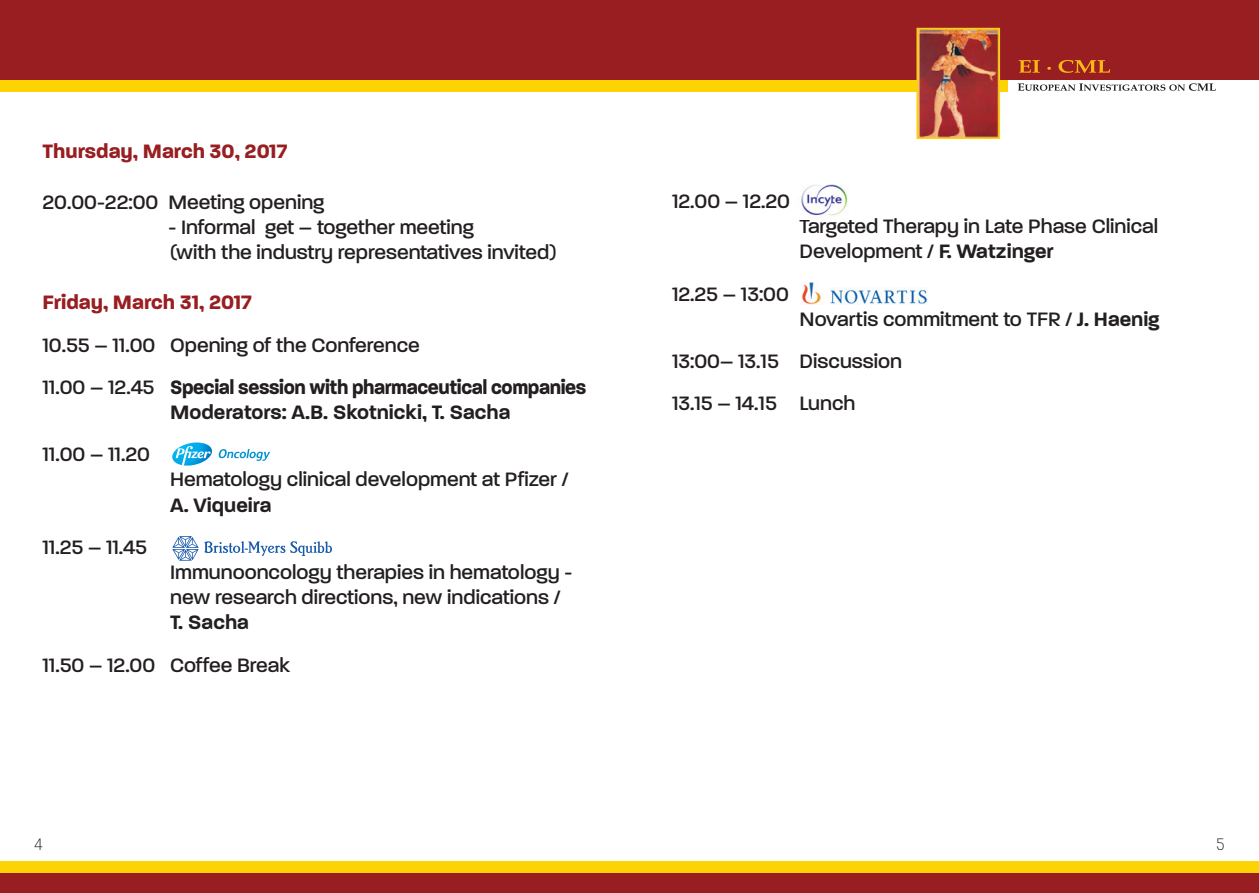
<style>
.page{position:relative;width:1259px;height:893px;background:#fff}
.page>*{position:absolute;margin:0;border:0;box-sizing:border-box;transform-origin:0 0}
.t1{font:500 21px/25.2px "Paralucent";color:#231f20}
.t2{font:600 21px "Paralucent";color:#231f20}
.t3{font:700 21px "Paralucent";color:#981e21}
.t4{font:200 18px "Paralucent Cond";color:#231f20}
.s1{font-weight:700}
.s2{font-weight:600}
</style>
<div class="page">
<div style="left:617px;top:80px;width:391px;height:12px;background:#fed304"></div>
<div style="left:617px;top:0;width:642px;height:80px;background:#981e21"></div>
<svg style="left:1017px;top:83px;width:198px;height:8px"></svg>
<svg style="left:1018px;top:60px;width:92px;height:13px"></svg>
<div style="left:0;top:80px;width:642px;height:12px;background:#fed304"></div>
<div style="left:0;top:0;width:642px;height:80px;background:#981e21"></div>
<div style="left:629px;top:861px;width:630px;height:12px;background:#fed304"></div>
<div style="left:0;top:861px;width:629px;height:12px;background:#fed304"></div>
<div style="left:629px;top:873px;width:630px;height:20px;background:#981e21"></div>
<div style="left:0;top:873px;width:629px;height:20px;background:#981e21"></div>
<img style="left:918px;top:30px;width:80px;height:107px">
<div style="left:916px;top:28px;width:84px;height:111px;border:1px solid #fed304"></div>
<img style="left:801px;top:184px;width:47px;height:32px">
<img style="left:802px;top:282px;width:125px;height:23px">
<svg style="left:172px;top:442px;width:40px;height:24px"></svg>
<svg style="left:219px;top:449px;width:51px;height:12px"></svg>
<svg style="left:172px;top:536px;width:160px;height:25px"></svg>
<p class="t3" style="left:43px;top:139px;width:246px">Thursday, March 30, 2017</p>
<p class="t1" style="left:43px;top:189px;width:283px">20.00-22:00 Meeting opening</p>
<p class="t1" style="left:169px;top:214px;width:389px">- Informal get – together meeting<br>(with the industry representatives invited)</p>
<p class="t3" style="left:43px;top:290px;width:211px">Friday, March 31, 2017</p>
<p class="t1" style="left:43px;top:324px;width:545px;line-height:42.2px">10.55 – 11.00 Opening of the Conference<br>11.00 – 12.45 <span class="s1">Special session with pharmaceutical companies</span></p>
<p class="t2" style="left:170px;top:400px;width:342px">Moderators: A.B. Skotnicki, T. Sacha</p>
<p class="t1" style="left:43px;top:442px;width:109px">11.00 – 11.20</p>
<p class="t1" style="left:170px;top:467px;width:400px">Hematology clinical development at Pfizer /</p>
<p class="t2" style="left:170px;top:492px;width:103px">A. Viqueira</p>
<p class="t1" style="left:43px;top:534px;width:106px">11.25 – 11.45</p>
<p class="t1" style="left:170px;top:560px;width:404px">Immunooncology therapies in hematology - new research directions, new indications /</p>
<p class="t2" style="left:170px;top:610px;width:80px">T. Sacha</p>
<p class="t1" style="left:43px;top:652px;width:249px">11.50 – 12.00 Coffee Break</p>
<p class="t1" style="left:672px;top:189px;width:119px">12.00 – 12.20</p>
<p class="t1" style="left:799px;top:214px;width:360px">Targeted Therapy in Late Phase Clinical<br>Development / <span class="s2">F. Watzinger</span></p>
<p class="t1" style="left:672px;top:281px;width:118px">12.25 – 13:00</p>
<p class="t1" style="left:672px;top:298px;width:489px;line-height:42.2px;text-indent:128px">Novartis commitment to TFR / <span class="s2">J. Haenig<br></span>13:00– 13.15 Discussion<br>13.15 – 14.15 Lunch</p>
<p class="t4" style="left:34px;top:835px;width:10px">4</p>
<p class="t4" style="left:1216px;top:835px;width:9px">5</p>
</div>
